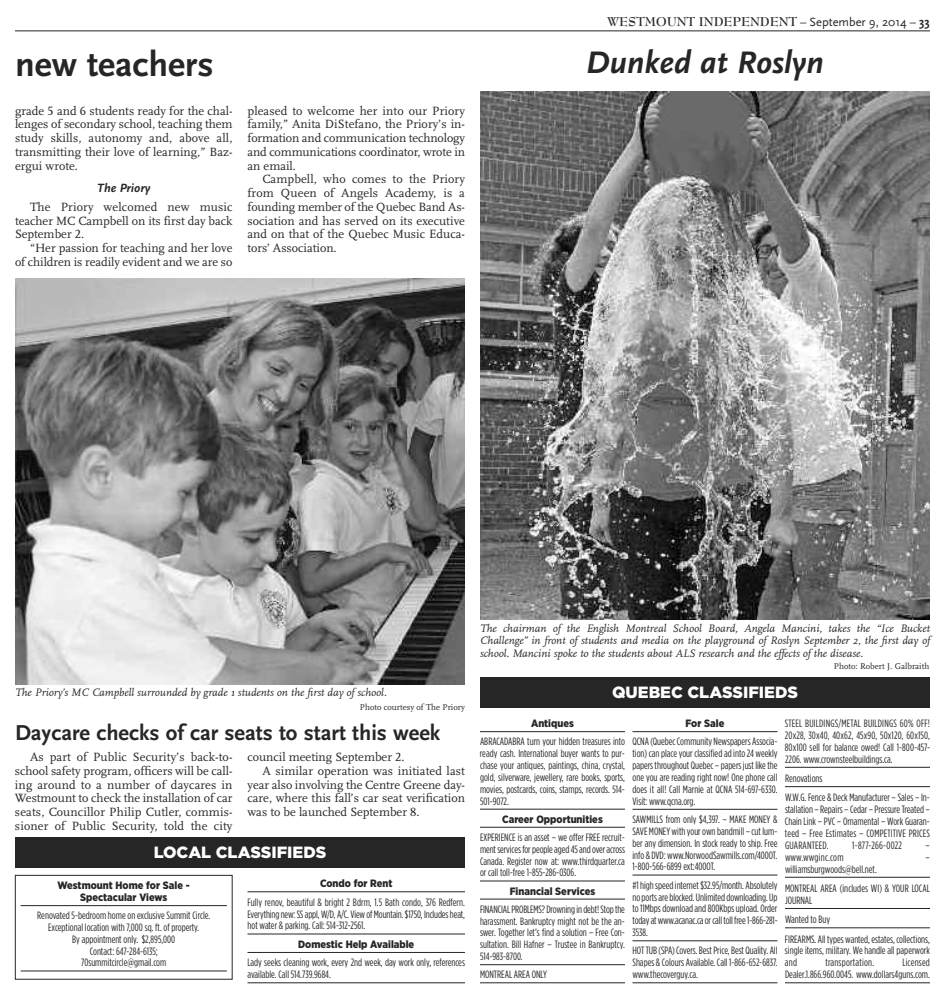
<style>
.page{position:relative;width:945px;height:998px;background:#fff}
.page>*{position:absolute;margin:0;border:0;box-sizing:border-box;transform-origin:0 0}
.t1{font:700 36.25px "Scala Sans";color:#272627}
.t2{font:italic 700 32.5px "Scala Sans";color:#272627}
.t3{font:700 22.5px "Scala Sans";color:#272627}
.t4{font:900 16.25px "Gotham";color:#fff}
.t5{font:12.5px/13.8px "Scala LF";color:#272627;text-align:justify}
.t6{font:700 12.5px "Bernhard Modern BT";color:#272627}
.t7{font:italic 700 12.5px "Scala Sans";color:#272627}
.t8{font:italic 11.25px/12.5px "Scala";color:#272627;text-align:justify}
.t9{font:10.62px/11.9px "Gotham Condensed";color:#272627;text-align:justify}
.t10{font:900 10.62px/11.9px "Gotham Narrow";color:#272627;text-align:center}
.t11{font:10.62px "Gotham Condensed";letter-spacing:.02em;color:#272627}
.t12{font:8.75px "Scala LF";color:#272627}
.s1{font-family:"Scala Sans";font-weight:400}
.s2{font-family:"Scala Sans"}
</style>
<div class="page">
<hr style="left:15px;top:31px;width:915px;height:1px;background:#272627">
<hr style="left:480px;top:731px;width:145px;height:1px;background:#272627">
<hr style="left:480px;top:809px;width:145px;height:1px;background:#272627">
<hr style="left:480px;top:827px;width:145px;height:1px;background:#272627">
<hr style="left:480px;top:880px;width:145px;height:1px;background:#272627">
<hr style="left:480px;top:898px;width:145px;height:1px;background:#272627">
<hr style="left:480px;top:964px;width:145px;height:1px;background:#272627">
<hr style="left:480px;top:982px;width:145px;height:1px;background:#272627">
<hr style="left:632px;top:731px;width:146px;height:1px;background:#272627">
<hr style="left:632px;top:809px;width:146px;height:1px;background:#272627">
<hr style="left:632px;top:874px;width:146px;height:1px;background:#272627">
<hr style="left:632px;top:940px;width:146px;height:1px;background:#272627">
<hr style="left:632px;top:982px;width:146px;height:1px;background:#272627">
<hr style="left:785px;top:767px;width:145px;height:1px;background:#272627">
<hr style="left:785px;top:786px;width:145px;height:1px;background:#272627">
<hr style="left:785px;top:877px;width:145px;height:1px;background:#272627">
<hr style="left:785px;top:908px;width:145px;height:1px;background:#272627">
<hr style="left:785px;top:927px;width:145px;height:1px;background:#272627">
<hr style="left:785px;top:982px;width:145px;height:1px;background:#272627">
<div style="left:480px;top:677px;width:450px;height:30px;background:#272627"></div>
<hr style="left:248px;top:891px;width:217px;height:1px;background:#272627">
<hr style="left:248px;top:933px;width:217px;height:1px;background:#272627">
<hr style="left:248px;top:952px;width:217px;height:1px;background:#272627">
<hr style="left:248px;top:982px;width:217px;height:1px;background:#272627">
<div style="left:15px;top:837px;width:450px;height:30px;background:#272627"></div>
<img style="left:15px;top:279px;width:450px;height:405px">
<img style="left:480px;top:91px;width:450px;height:528px">
<div style="left:15px;top:875px;width:217px;height:104px;border:1px solid #272627"></div>
<hr style="left:21px;top:905px;width:206px;height:1px;background:#272627">
<hr style="left:21px;top:970px;width:206px;height:1px;background:#272627">
<h1 class="t1" style="left:15px;top:49px;width:200px">new teachers</h1>
<p class="t5" style="left:15px;top:104px;width:219px">grade 5 and 6 students ready for the chal&shy;lenges of secondary school, teaching them study skills, autonomy and, above all, transmitting their love of learning,” Baz&shy;ergui wrote.</p>
<p class="t7" style="left:97px;top:183px;width:54px">The Priory</p>
<p class="t5" style="left:15px;top:200px;width:219px;text-indent:15px">The Priory welcomed new music teacher MC Campbell on its first day back September 2.</p>
<p class="t5" style="left:15px;top:241px;width:219px;text-align:right">“Her passion for teaching and her love<br>of children is readily evident and we are so</p>
<p class="t5" style="left:248px;top:104px;width:219px">pleased to welcome her into our Priory family,” Anita DiStefano, the Priory’s in&shy;formation and communication technology and communications coordinator, wrote in an email.</p>
<p class="t5" style="left:247px;top:173px;width:219px;text-indent:15px">Campbell, who comes to the Priory from Queen of Angels Academy, is a founding member of the Quebec Band As&shy;sociation and has served on its executive and on that of the Quebec Music Educa&shy;tors’ Association.</p>
<p class="t6" style="left:607px;top:15px;width:325px">WESTMOUNT INDEPENDENT <span class="s1">– September 9, 2014 –</span> <span class="s2">33</span></p>
<h2 class="t2" style="left:586px;top:49px;width:239px">Dunked at Roslyn</h2>
<p class="t8" style="left:15px;top:686px;width:373px">The Priory’s MC Campbell surrounded by grade 1 students on the first day of school.</p>
<p class="t12" style="left:360px;top:703px;width:107px">Photo courtesy of The Priory</p>
<h3 class="t3" style="left:15px;top:723px;width:427px">Daycare checks of car seats to start this week</h3>
<p class="t5" style="left:15px;top:750px;width:219px;text-indent:15px">As part of Public Security’s back-to&shy;school safety program, officers will be call&shy;ing around to a number of daycares in Westmount to check the installation of car seats, Councillor Philip Cutler, commis&shy;sioner of Public Security, told the city</p>
<p class="t5" style="left:247px;top:750px;width:159px">council meeting September 2.</p>
<p class="t5" style="left:262px;top:764px;width:204px">A similar operation was initiated last</p>
<p class="t5" style="left:247px;top:778px;width:219px">year also involving the Centre Greene day-</p>
<p class="t5" style="left:247px;top:791px;width:219px">care, where this fall’s car seat verification</p>
<p class="t5" style="left:247px;top:805px;width:174px">was to be launched September 8.</p>
<h3 class="t4" style="left:154px;top:846px;width:174px">LOCAL CLASSIFIEDS</h3>
<p class="t10" style="left:58px;top:880px;width:134px">Westmount Home for Sale -<br>Spectacular Views</p>
<p class="t9" style="left:37px;top:909px;width:174px;text-align:center">Renovated 5-bedroom home on exclusive Summit Circle.<br>Exceptional location with 7,000 sq. ft. of property.<br>By appointment only. $2,895,000<br>Contact: 647-284-6135;<br>70summitcircle@gmail.com</p>
<p class="t10" style="left:320px;top:878px;width:74px">Condo for Rent</p>
<p class="t9" style="left:247px;top:896px;width:219px">Fully renov, beautiful &amp; bright 2 Bdrm, 1.5 Bath condo, 376 Redfern.<br>Everythingnew:SSappl,W/D, A/C.Viewof Mountain.$1750, Includesheat, hot water &amp; parking. Call: 514-312-2561.</p>
<p class="t10" style="left:298px;top:939px;width:118px">Domestic Help Available</p>
<p class="t9" style="left:247px;top:957px;width:219px">Lady seeks cleaning work, every 2nd week, day work only, references available. Call 514.739.9684.</p>
<p class="t8" style="left:480px;top:622px;width:452px">The chairman of the English Montreal School Board, Angela Mancini, takes the “Ice Bucket Challenge” in front of students and media on the playground of Roslyn September 2, the first day of school. Mancini spoke to the students about ALS research and the effects of the disease.</p>
<p class="t12" style="left:834px;top:662px;width:97px">Photo: Robert J. Galbraith</p>
<h3 class="t4" style="left:612px;top:686px;width:187px">QUEBEC CLASSIFIEDS</h3>
<p class="t9" style="left:785px;top:718px;width:147px">STEEL BUILDINGS/METAL BUILDINGS 60% OFF!<br>20x28, 30x40, 40x62, 45x90, 50x120, 60x150, 80x100 sell for balance owed! Call 1-800-457- 2206. www.crownsteelbuildings.ca.</p>
<p class="t9" style="left:785px;top:769px;width:147px;line-height:19.4px">Renovations<br>W.W.G. Fence &amp; Deck Manufacturer – Sales – In-</p>
<p class="t9" style="left:785px;top:804px;width:147px">stallation – Repairs – Cedar – PressureTreated – Chain Link – PVC – Ornamental – Work Guaran&shy;teed – Free Estimates – COMPETITIVE PRICES GUARANTEED.</p>
<p class="t10" style="left:531px;top:718px;width:44px">Antiques</p>
<p class="t9" style="left:480px;top:736px;width:147px">ABRACADABRA turn your hidden treasures into ready cash. International buyer wants to pur&shy;chase your antiques, paintings, china, crystal, gold, silverware, jewellery, rare books, sports, movies, postcards, coins, stamps, records. 514- 501-9072.</p>
<p class="t10" style="left:502px;top:813px;width:102px">Career Opportunities</p>
<p class="t9" style="left:480px;top:831px;width:147px">EXPERIENCE is an asset – we offer FREE recruit&shy;mentservicesforpeopleaged45andoveracross Canada. Register now at: www.thirdquarter.ca or call toll-free 1-855-286-0306.</p>
<p class="t10" style="left:510px;top:885px;width:87px">Financial Services</p>
<p class="t9" style="left:480px;top:903px;width:147px">FINANCIALPROBLEMS? Drowningindebt!Stopthe harassment. Bankruptcy might not be the an&shy;swer. Together let’s find a solution – Free Con&shy;sultation. Bill Hafner – Trustee in Bankruptcy.<br>514-983-8700.</p>
<p class="t9" style="left:480px;top:969px;width:69px">MONTREAL AREA ONLY</p>
<p class="t10" style="left:686px;top:718px;width:40px">For Sale</p>
<p class="t9" style="left:632px;top:736px;width:147px">QCNA (QuebecCommunity Newspapers Associa&shy;tion) canplaceyour classifiedadinto24 weekly papersthroughout Quebec – papersjust likethe one you are reading right now! One phone call does it all! Call Marnie at QCNA 514-697-6330.<br>Visit: www.qcna.org.</p>
<p class="t9" style="left:632px;top:814px;width:147px">SAWMILLS from only $4,397. – MAKE MONEY &amp; SAVE MONEY withyourownbandmill – cut lum&shy;ber any dimension. In stock ready to ship. Free info &amp; DVD: www.NorwoodSawmills.com/400OT.<br>1-800-566-6899 ext:400OT.</p>
<p class="t9" style="left:632px;top:879px;width:147px">#1highspeedinternet$32.95/month. Absolutely noportsareblocked. Unlimiteddownloading. Up to11Mbpsdownloadand800Kbpsupload. Order todayatwww.acanac.caorcall toll free1-866-281- 3538.</p>
<p class="t9" style="left:632px;top:945px;width:147px">HOTTUB(SPA)Covers.BestPrice,Best Quality. All Shapes &amp; Colours Available.Call 1-866-652-6837. www.thecoverguy.ca.</p>
<p class="t11" style="left:852px;top:841px;width:51px">1-877-266-0022</p>
<p class="t9" style="left:926px;top:840px;width:6px">–</p>
<p class="t9" style="left:785px;top:851px;width:60px">www.wwginc.com</p>
<p class="t9" style="left:926px;top:851px;width:6px">–</p>
<p class="t9" style="left:785px;top:860px;width:146px;line-height:19.4px">williamsburgwoods@bell.net.<br>MONTREAL AREA (includes WI) &amp; YOUR LOCAL</p>
<p class="t9" style="left:785px;top:891px;width:146px;line-height:19.4px;text-align:left">JOURNAL<br>Wanted to Buy<br>FIREARMS. All types wanted,estates,collections,</p>
<p class="t9" style="left:785px;top:945px;width:147px">single items, military. We handle all paperwork and</p>
<p class="t9" style="left:785px;top:957px;width:147px;text-align:right">Licensed<br>Dealer.1.866.960.0045. www.dollars4guns.com.</p>
<p class="t11" style="left:825px;top:958px;width:50px">transportation.</p>
</div>
